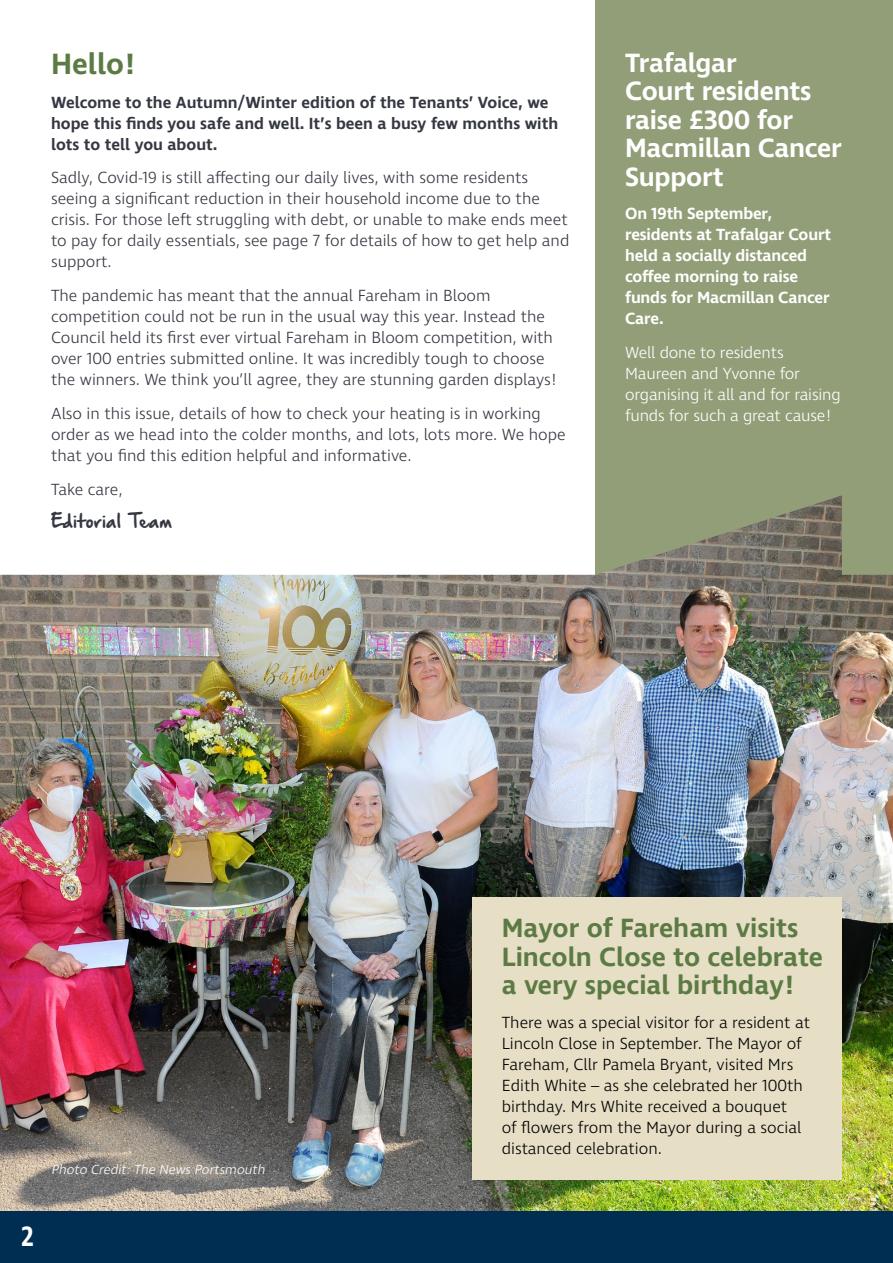
<style>
.page{position:relative;width:893px;height:1263px;background:#fff}
.page>*{position:absolute;margin:0;border:0;box-sizing:border-box;transform-origin:0 0}
.t1{font:600 30px "Ingra";color:#5c7b44}
.t2{font:600 28.5px "Ingra Cd";color:#fff}
.t3{font:600 27px/28.5px "Ingra";color:#5c7b44}
.t4{font:600 27px/28.5px "Ingra";letter-spacing:-.01em;color:#fff}
.t5{font:300 16.5px/21px "Ingra";color:#353842}
.t6{font:300 16.5px/21px "Ingra";color:#000}
.t7{font:600 16.5px/21px "Ingra";color:#353842}
.t8{font:600 16.5px/21px "Ingra";letter-spacing:-.01em;color:#fff}
.t9{font:300 16.5px/21px "Ingra";letter-spacing:-.01em;color:#fff}
.t10{font:16.5px "Hand Of Sean Demo";color:#353842}
.t11{font:italic 300 13.5px "Ingra";color:#fff}
</style>
<div class="page">
<div style="left:595px;top:0;width:298px;height:672px;background:#929e78"></div>
<img style="left:0;top:495px;width:893px;height:717px">
<div style="left:472px;top:897px;width:370px;height:283px;background:#e6dec5"></div>
<div style="left:0;top:1212px;width:893px;height:51px;background:#002d52"></div>
<h1 class="t1" style="left:51px;top:45px;width:85px">Hello!</h1>
<p class="t7" style="left:51px;top:92px;width:509px">Welcome to the Autumn/Winter edition of the Tenants’ Voice, we hope this fnds you safe and well. It’s been a busy few months with lots to tell you about.</p>
<p class="t5" style="left:51px;top:168px;width:520px">Sadly, Covid-19 is still afecting our daily lives, with some residents seeing a signifcant reduction in their household income due to the crisis. For those left struggling with debt, or unable to make ends meet to pay for daily essentials, see page 7 for details of how to get help and support.</p>
<p class="t5" style="left:51px;top:286px;width:507px">The pandemic has meant that the annual Fareham in Bloom competition could not be run in the usual way this year. Instead the Council held its frst ever virtual Fareham in Bloom competition, with over 100 entries submitted online. It was incredibly tough to choose the winners. We think you’ll agree, they are stunning garden displays!</p>
<p class="t5" style="left:51px;top:404px;width:516px">Also in this issue, details of how to check your heating is in working order as we head into the colder months, and lots, lots more. We hope that you fnd this edition helpful and informative.</p>
<p class="t5" style="left:51px;top:479px;width:73px">Take care,</p>
<p class="t10" style="left:51px;top:513px;width:123px">Editorial Team</p>
<h2 class="t4" style="left:625px;top:50px;width:218px">Trafalgar<br>Court residents raise £300 for<br>Macmillan Cancer<br>Support</h2>
<p class="t8" style="left:625px;top:204px;width:208px">On 19th September, residents at Trafalgar Court held a socially distanced cofee morning to raise funds for Macmillan Cancer<br>Care.</p>
<p class="t9" style="left:625px;top:343px;width:217px">Well done to residents<br>Maureen and Yvonne for organising it all and for raising funds for such a great cause!</p>
<p class="t11" style="left:51px;top:1161px;width:218px">Photo Credit:The NewsPortsmouth</p>
<h2 class="t2" style="left:21px;top:1219px;width:14px">2</h2>
<h3 class="t3" style="left:502px;top:915px;width:323px">Mayor of Fareham visits<br>Lincoln Close to celebrate a very special birthday!</h3>
<p class="t6" style="left:502px;top:1013px;width:310px">There was a special visitor for a resident at Lincoln Close in September. The Mayor of Fareham, Cllr Pamela Bryant, visited Mrs Edith White – as she celebrated her 100th birthday. Mrs White received a bouquet<br>of fowers from the Mayor during a social distanced celebration.</p>
</div>
